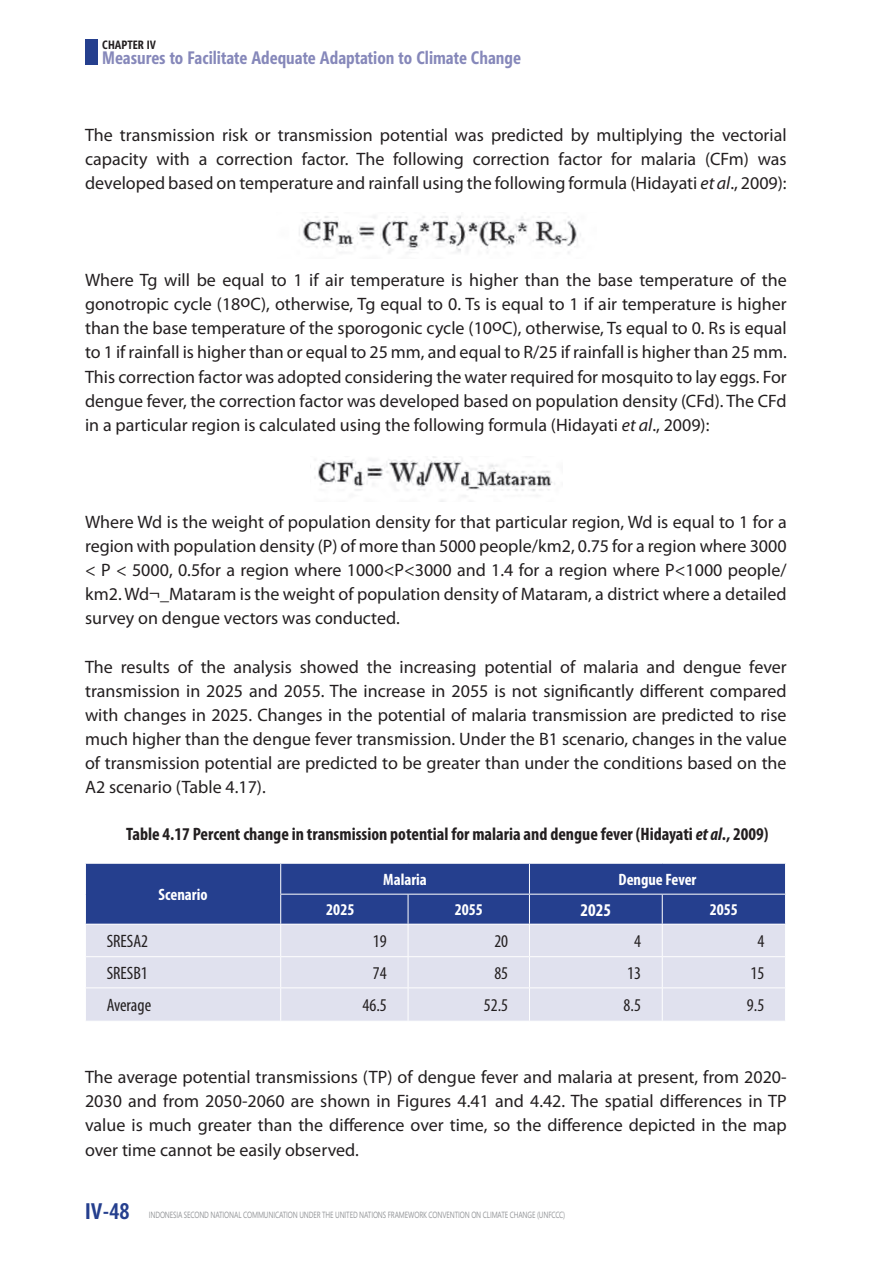
<style>
.page{position:relative;width:893px;height:1263px;background:#fff}
.page>*{position:absolute;margin:0;border:0;box-sizing:border-box;transform-origin:0 0}
.t1{font:700 22.5px "Segoe Condensed";color:#253f8e}
.t2{font:18px/24.2px "Myriad Pro";color:#231f20;text-align:justify}
.t3{font:700 condensed 18px "Myriad Pro";color:#231f20}
.t4{font:700 18px "Segoe Condensed";color:#8688ba}
.t5{font:condensed 18px "Myriad Pro";color:#231f20}
.t6{font:700 condensed 18px "Myriad Pro";color:#fff}
.t7{font:700 condensed 16.5px "Myriad Pro";color:#fff}
.t8{font:700 12px "Segoe Condensed";color:#231f20}
.t9{font:9px "Segoe";letter-spacing:-.02em;color:#939598;scale:.75 1}
.s1{font-style:italic}
</style>
<div class="page">
<img style="left:299px;top:216px;width:282px;height:38px">
<img style="left:314px;top:456px;width:241px;height:46px">
<div style="left:86px;top:864px;width:699px;height:60px;background:#253f8e"></div>
<div style="left:86px;top:925px;width:699px;height:96px;background:#e0e1ee"></div>
<hr style="left:280px;top:864px;width:1px;height:30px;background:#fff">
<hr style="left:529px;top:864px;width:1px;height:30px;background:#fff">
<hr style="left:280px;top:894px;width:128px;height:1px;background:#fff">
<hr style="left:280px;top:894px;width:1px;height:30px;background:#fff">
<hr style="left:408px;top:894px;width:121px;height:1px;background:#fff">
<hr style="left:408px;top:894px;width:1px;height:30px;background:#fff">
<hr style="left:529px;top:894px;width:133px;height:1px;background:#fff">
<hr style="left:529px;top:894px;width:1px;height:30px;background:#fff">
<hr style="left:662px;top:894px;width:124px;height:1px;background:#fff">
<hr style="left:662px;top:894px;width:1px;height:30px;background:#fff">
<hr style="left:280px;top:924px;width:1px;height:32px;background:#fff">
<hr style="left:408px;top:924px;width:1px;height:32px;background:#fff">
<hr style="left:529px;top:924px;width:1px;height:32px;background:#fff">
<hr style="left:662px;top:924px;width:1px;height:32px;background:#fff">
<hr style="left:85px;top:956px;width:196px;height:1px;background:#fff">
<hr style="left:281px;top:956px;width:127px;height:1px;background:#fff">
<hr style="left:280px;top:957px;width:1px;height:30px;background:#fff">
<hr style="left:408px;top:956px;width:121px;height:1px;background:#fff">
<hr style="left:408px;top:957px;width:1px;height:30px;background:#fff">
<hr style="left:529px;top:956px;width:133px;height:1px;background:#fff">
<hr style="left:529px;top:957px;width:1px;height:30px;background:#fff">
<hr style="left:662px;top:956px;width:124px;height:1px;background:#fff">
<hr style="left:662px;top:957px;width:1px;height:30px;background:#fff">
<hr style="left:85px;top:987px;width:196px;height:1px;background:#fff">
<hr style="left:281px;top:987px;width:127px;height:1px;background:#fff">
<hr style="left:280px;top:988px;width:1px;height:33px;background:#fff">
<hr style="left:408px;top:987px;width:121px;height:1px;background:#fff">
<hr style="left:408px;top:988px;width:1px;height:33px;background:#fff">
<hr style="left:529px;top:987px;width:133px;height:1px;background:#fff">
<hr style="left:529px;top:988px;width:1px;height:33px;background:#fff">
<hr style="left:662px;top:987px;width:124px;height:1px;background:#fff">
<hr style="left:662px;top:988px;width:1px;height:33px;background:#fff">
<div style="left:85px;top:39px;width:13px;height:25px;background:#253f8e"></div>
<p class="t8" style="left:102px;top:38px;width:13px">Chapter</p>
<p class="t8" style="left:147px;top:38px;width:11px">IV</p>
<p class="t4" style="left:102px;top:47px;width:420px">Measures to Facilitate Adequate Adaptation to Climate Change</p>
<p class="t2" style="left:85px;top:123px;width:703px">The transmission risk or transmission potential was predicted by multiplying the vectorial capacity with a correction factor. The following correction factor for malaria (CFm) was developed based on temperature and rainfall using the following formula (Hidayati <span class="s1">et al</span>., 2009):</p>
<p class="t2" style="left:85px;top:268px;width:703px">Where Tg will be equal to 1 if air temperature is higher than the base temperature of the gonotropic cycle (18oC), otherwise, Tg equal to 0. Ts is equal to 1 if air temperature is higher than the base temperature of the sporogonic cycle (10oC), otherwise, Ts equal to 0. Rs is equal to 1 if rainfall is higher than or equal to 25 mm, and equal to R/25 if rainfall is higher than 25 mm.<br>This correction factor was adopted considering the water required for mosquito to lay eggs. For dengue fever, the correction factor was developed based on population density (CFd). The CFd in a particular region is calculated using the following formula (Hidayati <span class="s1">et al</span>., 2009):</p>
<p class="t2" style="left:85px;top:509px;width:703px">Where Wd is the weight of population density for that particular region, Wd is equal to 1 for a region with population density (P) of more than 5000 people/km2, 0.75 for a region where 3000 &lt; P &lt; 5000, 0.5for a region where 1000&lt;P&lt;3000 and 1.4 for a region where P&lt;1000 people/ km2. Wd¬_Mataram is the weight of population density of Mataram, a district where a detailed survey on dengue vectors was conducted.</p>
<p class="t2" style="left:85px;top:654px;width:703px">The results of the analysis showed the increasing potential of malaria and dengue fever transmission in 2025 and 2055. The increase in 2055 is not significantly different compared with changes in 2025. Changes in the potential of malaria transmission are predicted to rise much higher than the dengue fever transmission. Under the B1 scenario, changes in the value of transmission potential are predicted to be greater than under the conditions based on the A2 scenario (Table 4.17).</p>
<p class="t3" style="left:126px;top:823px;width:644px">Table 4.17 Percent change in transmission potential for malaria and dengue fever (Hidayati <span class="s1">et al</span>., 2009)</p>
<p class="t7" style="left:159px;top:884px;width:51px">Scenario</p>
<p class="t7" style="left:383px;top:869px;width:45px">Malaria</p>
<p class="t7" style="left:619px;top:869px;width:79px">Dengue Fever</p>
<p class="t7" style="left:326px;top:899px;width:30px">2025</p>
<p class="t7" style="left:455px;top:899px;width:30px">2055</p>
<p class="t6" style="left:580px;top:899px;width:32px">2025</p>
<p class="t7" style="left:710px;top:899px;width:30px">2055</p>
<p class="t5" style="left:107px;top:930px;width:43px">SRESA2</p>
<p class="t5" style="left:373px;top:930px;width:15px">19</p>
<p class="t5" style="left:494px;top:930px;width:15px">20</p>
<p class="t5" style="left:634px;top:930px;width:8px">4</p>
<p class="t5" style="left:757px;top:930px;width:8px">4</p>
<p class="t5" style="left:107px;top:962px;width:43px">SRESB1</p>
<p class="t5" style="left:373px;top:962px;width:15px">74</p>
<p class="t5" style="left:494px;top:962px;width:15px">85</p>
<p class="t5" style="left:627px;top:962px;width:15px">13</p>
<p class="t5" style="left:750px;top:962px;width:15px">15</p>
<p class="t5" style="left:107px;top:994px;width:46px">Average</p>
<p class="t5" style="left:362px;top:994px;width:26px">46.5</p>
<p class="t5" style="left:484px;top:994px;width:26px">52.5</p>
<p class="t5" style="left:624px;top:994px;width:19px">8.5</p>
<p class="t5" style="left:747px;top:994px;width:19px">9.5</p>
<p class="t2" style="left:85px;top:1065px;width:703px">The average potential transmissions (TP) of dengue fever and malaria at present, from 2020- 2030 and from 2050-2060 are shown in Figures 4.41 and 4.42. The spatial differences in TP value is much greater than the difference over time, so the difference depicted in the map over time cannot be easily observed.</p>
<p class="t1" style="left:85px;top:1198px;width:46px">IV-48</p>
<p class="t9" style="left:149px;top:1208px;width:557px">INDONESIA SECOND NATIONAL COMMUNICATION U NDER THE U NITED NATIONS FRAMEWORK CONVENTION ON CLI MATE CHANGE (UN FCCC )</p>
</div>
